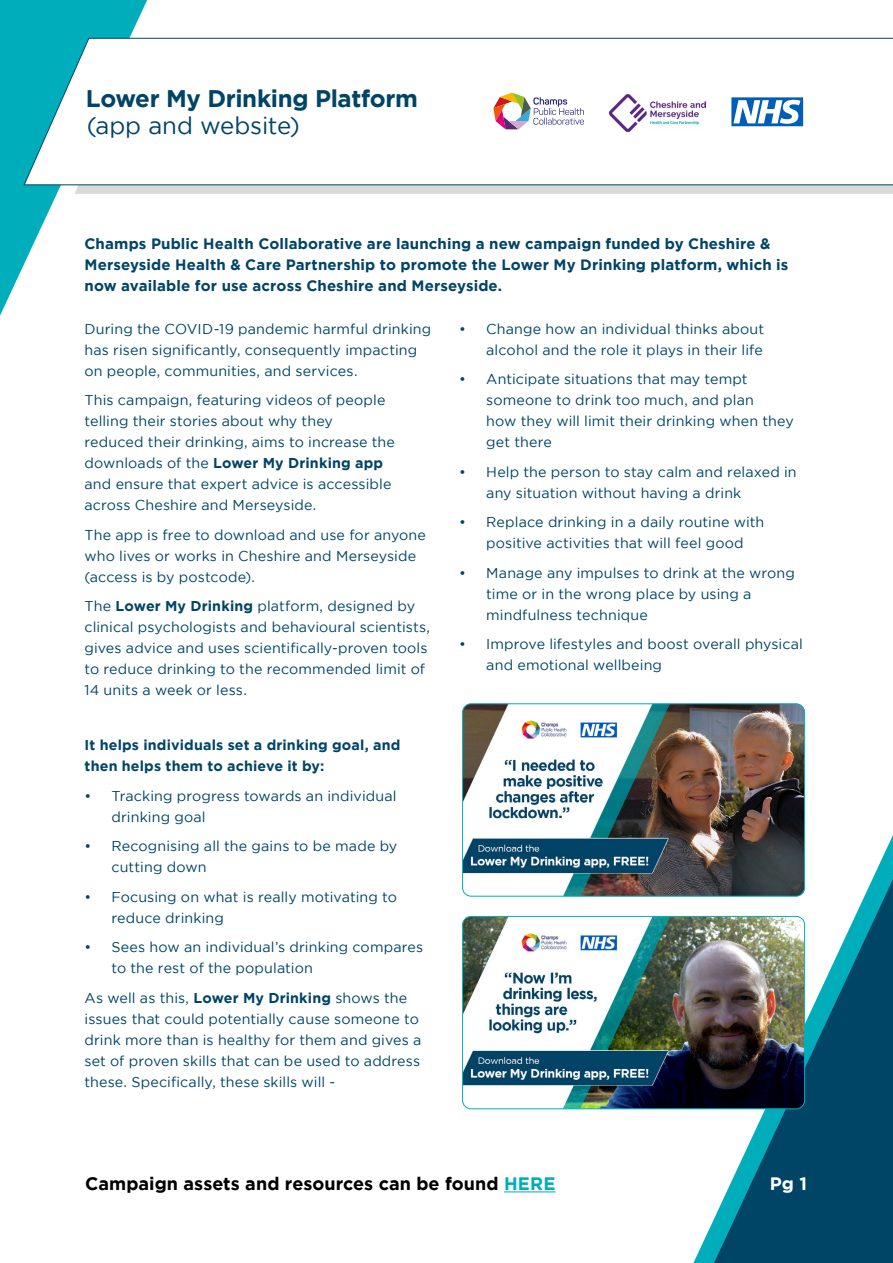
<style>
.page{position:relative;width:893px;height:1263px;background:#fff}
.page>*{position:absolute;margin:0;border:0;box-sizing:border-box;transform-origin:0 0}
.t1{font:700 24px "Gotham";letter-spacing:-.015em;color:#046}
.t2{font:24px "Gotham";letter-spacing:-.005em;color:#046}
.t3{font:700 18px "Gotham";letter-spacing:.005em;color:#000}
.t4{font:700 18px "Gotham";color:#fff}
.t5{font:700 15px/21px "Gotham";letter-spacing:.01em;color:#046}
.t6{font:14.25px/21px "Gotham";letter-spacing:.01em;color:#046}
.t7{font:700 14.25px/21px "Gotham";letter-spacing:.01em;color:#046}
.s1{font-weight:700}
.s2{color:#00adba}
</style>
<div class="page">
<hr style="left:504px;top:1192px;width:51px;height:1px;background:#00adba">
<svg style="left:571px;top:714px;width:322px;height:549px"></svg>
<img style="left:463px;top:704px;width:342px;height:192px">
<div style="left:462px;top:703px;width:343px;height:193px;border:1px solid #00adba;border-radius:9px"></div>
<img style="left:463px;top:916px;width:342px;height:193px">
<div style="left:462px;top:916px;width:343px;height:193px;border:1px solid #00adba;border-radius:9px"></div>
<svg style="left:0;top:0;width:147px;height:316px"></svg>
<div style="left:74px;top:46px;width:819px;height:148px;background:#d9d9d9"></div>
<svg style="left:23px;top:37px;width:870px;height:149px;background:#eff8f9"></svg>
<svg style="left:493px;top:93px;width:91px;height:36px;background:#d9cccf"></svg>
<div style="left:709px;top:81px;width:117px;height:62px;background:#fff"></div>
<svg style="left:731px;top:97px;width:72px;height:29px"></svg>
<img style="left:609px;top:94px;width:97px;height:37px">
<h1 class="t1" style="left:86px;top:85px;width:333px">Lower My Drinking Platform</h1>
<h1 class="t2" style="left:87px;top:112px;width:214px">(app and website)</h1>
<p class="t5" style="left:85px;top:233px;width:705px">Champs Public Health Collaborative are launching a new campaign funded by Cheshire &amp;<br>Merseyside Health &amp; Care Partnership to promote the Lower My Drinking platform, which is now available for use across Cheshire and Merseyside.</p>
<p class="t6" style="left:85px;top:318px;width:348px">During the COVID-19 pandemic harmful drinking has risen significantly, consequently impacting on people, communities, and services.</p>
<p class="t6" style="left:85px;top:389px;width:312px">This campaign, featuring videos of people telling their stories about why they reduced their drinking, aims to increase the downloads of the <span class="s1">Lower My Drinking app </span>and ensure that expert advice is accessible across Cheshire and Merseyside.</p>
<p class="t6" style="left:85px;top:524px;width:343px">The app is free to download and use for anyone who lives or works in Cheshire and Merseyside (access is by postcode).</p>
<p class="t6" style="left:85px;top:595px;width:347px">The <span class="s1">Lower My Drinking</span> platform, designed by clinical psychologists and behavioural scientists, gives advice and uses scientifically-proven tools to reduce drinking to the recommended limit of 14 units a week or less.</p>
<p class="t6" style="left:459px;top:318px;width:306px;text-align:right">• Change how an individual thinks about alcohol and the role it plays in their life</p>
<p class="t6" style="left:486px;top:368px;width:309px;text-indent:-27px">• Anticipate situations that may tempt someone to drink too much, and plan<br>how they will limit their drinking when they get there</p>
<p class="t6" style="left:486px;top:461px;width:312px;text-indent:-27px">• Help the person to stay calm and relaxed in any situation without having a drink</p>
<p class="t6" style="left:459px;top:511px;width:306px;text-align:center">• Replace drinking in a daily routine with positive activities that will feel good</p>
<p class="t6" style="left:486px;top:562px;width:310px;text-indent:-27px">• Manage any impulses to drink at the wrong time or in the wrong place by using a mindfulness technique</p>
<p class="t6" style="left:486px;top:633px;width:318px;text-indent:-27px">• Improve lifestyles and boost overall physical and emotional wellbeing</p>
<p class="t7" style="left:85px;top:734px;width:317px">It helps individuals set a drinking goal, and then helps them to achieve it by:</p>
<p class="t6" style="left:112px;top:785px;width:287px;text-indent:-27px">• Tracking progress towards an individual drinking goal</p>
<p class="t6" style="left:112px;top:835px;width:287px;text-indent:-27px">• Recognising all the gains to be made by cutting down</p>
<p class="t6" style="left:112px;top:886px;width:287px;text-indent:-27px">• Focusing on what is really motivating to reduce drinking</p>
<p class="t6" style="left:112px;top:936px;width:313px;text-indent:-27px">• Sees how an individual’s drinking compares to the rest of the population</p>
<p class="t6" style="left:85px;top:987px;width:338px">As well as this, <span class="s1">Lower My Drinking</span> shows the issues that could potentially cause someone to drink more than is healthy for them and gives a set of proven skills that can be used to address these. Specifically, these skills will -</p>
<p class="t3" style="left:85px;top:1173px;width:472px">Campaign assets and resources can be found <span class="s2">HERE</span></p>
<p class="t4" style="left:770px;top:1173px;width:39px">Pg 1</p>
</div>
